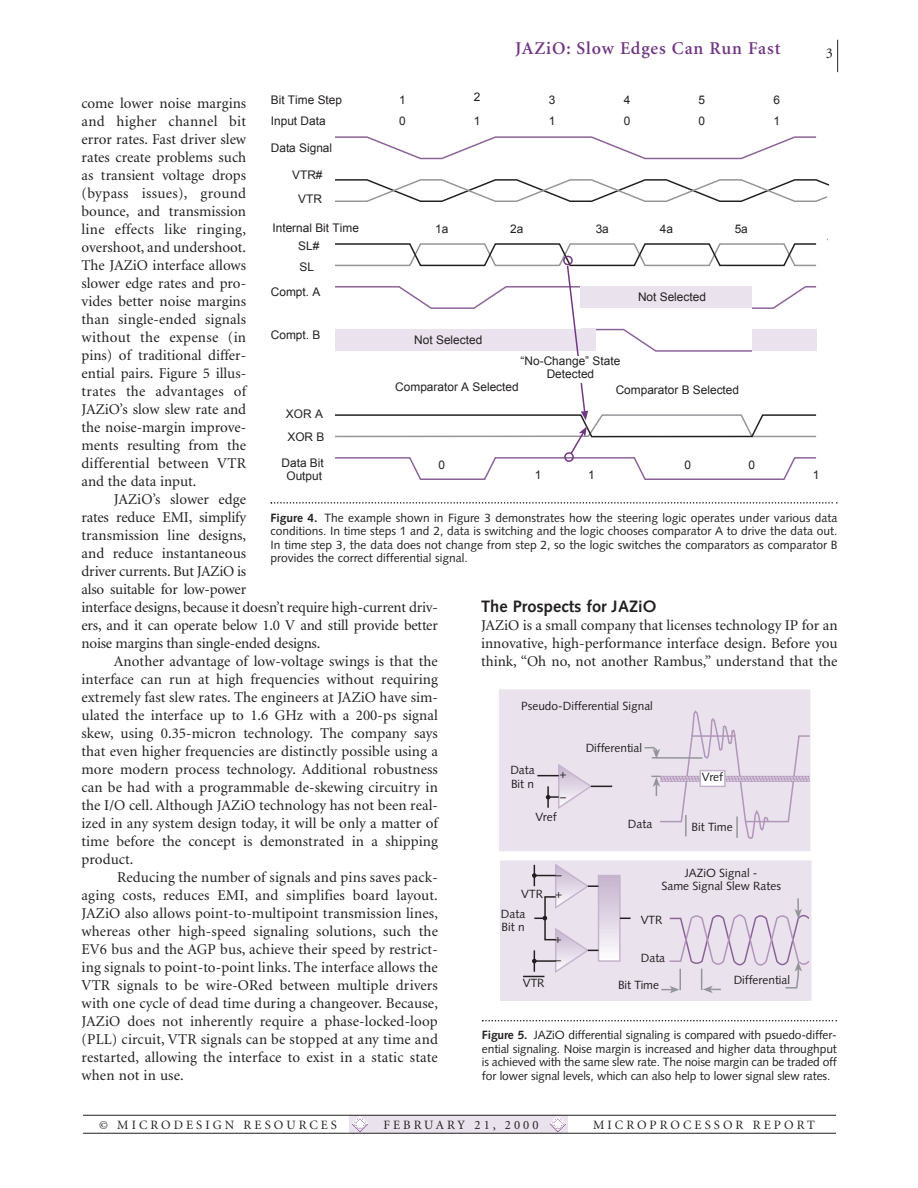
<style>
.page{position:relative;width:918px;height:1188px;background:#fff}
.page>*{position:absolute;margin:0;border:0;box-sizing:border-box;transform-origin:0 0}
.t1{font:600 18px "Minion";letter-spacing:.05em;color:#703783}
.t2{font:700 16.5px "Syntax";color:#231f20}
.t3{font:15px/18px "Minion";color:#231f20;text-align:justify}
.t4{font:12.75px "Minion";letter-spacing:.24em;color:#231f20}
.t5{font:12px/13.5px "Syntax";letter-spacing:-.01em;color:#231f20;text-align:justify}
.t6{font:11.85px/13px "Arial";color:#231f20}
.t7{font:11.85px/13px "Syntax";color:#231f20}
.s1{font-weight:700}
</style>
<div class="page">
<hr style="left:837px;top:40px;width:1px;height:32px;background:#231f20">
<div style="left:349px;top:1116px;width:219px;height:17px;background:#eae3ed"></div>
<svg style="left:550px;top:1117px;width:16px;height:15px"></svg>
<svg style="left:352px;top:1117px;width:16px;height:15px"></svg>
<hr style="left:83px;top:1115px;width:753px;height:1px;background:#231f20">
<hr style="left:83px;top:1133px;width:753px;height:1px;background:#231f20">
<svg style="left:271px;top:502px;width:567px;height:2px"></svg>
<svg style="left:335px;top:136px;width:482px;height:24px"></svg>
<svg style="left:335px;top:179px;width:495px;height:301px"></svg>
<div style="left:526px;top:356px;width:97px;height:26px;background:#fff"></div>
<svg style="left:482px;top:1020px;width:355px;height:1px"></svg>
<div style="left:499px;top:689px;width:311px;height:162px;background:#eae3ed"></div>
<div style="left:500px;top:860px;width:312px;height:141px;background:#eae3ed;border:1px solid #eae3ed"></div>
<svg style="left:644px;top:709px;width:167px;height:131px"></svg>
<svg style="left:523px;top:863px;width:108px;height:114px"></svg>
<svg style="left:661px;top:898px;width:150px;height:95px"></svg>
<svg style="left:537px;top:764px;width:75px;height:45px"></svg>
<p class="t1" style="left:515px;top:41px;width:267px">JAZiO: Slow Edges Can Run Fast</p>
<p class="t3" style="left:826px;top:46px;width:9px">3</p>
<p class="t6" style="left:474px;top:91px;width:8px">2</p>
<p class="t6" style="left:549px;top:93px;width:8px">3</p>
<p class="t6" style="left:699px;top:93px;width:8px">5</p>
<p class="t6" style="left:271px;top:89px;width:73px;line-height:21.5px">Bit Time Step<br>Input Data</p>
<p class="t6" style="left:271px;top:141px;width:63px">Data Signal</p>
<p class="t6" style="left:292px;top:162px;width:32px;line-height:24.3px;text-align:center">VTR#<br>VTR</p>
<p class="t6" style="left:298px;top:235px;width:23px;line-height:21.1px">SL#<br>SL</p>
<p class="t6" style="left:271px;top:286px;width:51px">Compt. A</p>
<p class="t6" style="left:271px;top:328px;width:51px">Compt. B</p>
<p class="t6" style="left:399px;top:93px;width:8px">1</p>
<p class="t6" style="left:773px;top:93px;width:8px">6</p>
<p class="t6" style="left:624px;top:93px;width:8px">4</p>
<p class="t3" style="left:82px;top:95px;width:166px">come lower noise margins and higher channel bit error rates. Fast driver slew rates create problems such as transient voltage drops (bypass issues), ground bounce, and transmission line effects like ringing, overshoot, and undershoot.<br>The JAZiO interface allows slower edge rates and pro&shy;vides better noise margins than single-ended signals without the expense (in pins) of traditional differ&shy;ential pairs. Figure 5 illus&shy;trates the advantages of JAZiO’s slow slew rate and the noise-margin improve&shy;ments resulting from the differential between VTR and the data input.</p>
<p class="t3" style="left:82px;top:491px;width:358px;text-align:left;text-indent:32px">JAZiO’s slower edge<br>rates reduce EMI, simplify<br>transmission line designs,<br>and reduce instantaneous<br>driver currents. But JAZiO is<br>also suitable for low-power<br>interface designs, because it doesn’t require high-current driv&shy;ers, and it can operate below 1.0 V and still provide better noise margins than single-ended designs.</p>
<p class="t3" style="left:82px;top:653px;width:358px;text-indent:32px">Another advantage of low-voltage swings is that the interface can run at high frequencies without requiring extremely fast slew rates. The engineers at JAZiO have sim&shy;ulated the interface up to 1.6 GHz with a 200-ps signal skew, using 0.35-micron technology. The company says that even higher frequencies are distinctly possible using a more modern process technology. Additional robustness can be had with a programmable de-skewing circuitry in the I/O cell. Although JAZiO technology has not been real&shy;ized in any system design today, it will be only a matter of time before the concept is demonstrated in a shipping product.</p>
<p class="t3" style="left:82px;top:869px;width:358px;text-indent:36px">Reducing the number of signals and pins saves pack&shy;aging costs, reduces EMI, and simplifies board layout.<br>JAZiO also allows point-to-multipoint transmission lines, whereas other high-speed signaling solutions, such the EV6 bus and the AGP bus, achieve their speed by restrict&shy;ing signals to point-to-point links. The interface allows the VTR signals to be wire-ORed between multiple drivers with one cycle of dead time during a changeover. Because, JAZiO does not inherently require a phase-locked-loop (PLL) circuit, VTR signals can be stopped at any time and restarted, allowing the interface to exist in a static state when not in use.</p>
<p class="t6" style="left:399px;top:115px;width:8px">0</p>
<p class="t6" style="left:474px;top:115px;width:8px">1</p>
<p class="t6" style="left:624px;top:115px;width:8px">0</p>
<p class="t6" style="left:549px;top:115px;width:8px">1</p>
<p class="t6" style="left:773px;top:115px;width:8px">1</p>
<p class="t6" style="left:699px;top:115px;width:8px">0</p>
<p class="t6" style="left:272px;top:222px;width:88px">Internal Bit Time</p>
<p class="t6" style="left:435px;top:223px;width:15px">1a</p>
<p class="t6" style="left:510px;top:223px;width:15px">2a</p>
<p class="t6" style="left:596px;top:223px;width:15px">3a</p>
<p class="t6" style="left:660px;top:223px;width:15px">4a</p>
<p class="t6" style="left:735px;top:223px;width:15px">5a</p>
<p class="t6" style="left:638px;top:291px;width:70px">Not Selected</p>
<p class="t6" style="left:414px;top:333px;width:70px">Not Selected</p>
<p class="t6" style="left:521px;top:355px;width:101px;text-align:center">“No-Change” State<br>Detected</p>
<p class="t6" style="left:395px;top:380px;width:125px">Comparator A Selected</p>
<p class="t6" style="left:616px;top:383px;width:125px">Comparator B Selected</p>
<p class="t6" style="left:286px;top:403px;width:40px;line-height:22.8px">XOR A<br>XOR B</p>
<p class="t6" style="left:282px;top:457px;width:44px;text-align:center">Data Bit<br>Output</p>
<p class="t6" style="left:439px;top:458px;width:8px">0</p>
<p class="t6" style="left:685px;top:458px;width:8px">0</p>
<p class="t6" style="left:749px;top:458px;width:8px">0</p>
<p class="t6" style="left:535px;top:469px;width:8px">1</p>
<p class="t6" style="left:588px;top:469px;width:8px">1</p>
<p class="t6" style="left:813px;top:469px;width:8px">1</p>
<p class="t5" style="left:271px;top:512px;width:568px"><span class="s1">Figure 4.</span> The example shown in Figure 3 demonstrates how the steering logic operates under various data conditions. In time steps 1 and 2, data is switching and the logic chooses comparator A to drive the data out.<br>In time step 3, the data does not change from step 2, so the logic switches the comparators as comparator B provides the correct differential signal.</p>
<p class="t2" style="left:481px;top:600px;width:177px">The Prospects for JAZiO</p>
<p class="t3" style="left:481px;top:617px;width:358px">JAZiO is a small company that licenses technology IP for an innovative, high-performance interface design. Before you think, “Oh no, not another Rambus,” understand that the</p>
<p class="t7" style="left:521px;top:701px;width:133px">Pseudo-Differential Signal</p>
<p class="t7" style="left:586px;top:742px;width:58px">Differential</p>
<p class="t7" style="left:510px;top:765px;width:26px">Data<br>Bit n</p>
<p class="t7" style="left:560px;top:763px;width:9px;line-height:23.7px">+ –</p>
<p class="t7" style="left:702px;top:772px;width:23px">Vref</p>
<p class="t7" style="left:535px;top:812px;width:23px">Vref</p>
<p class="t7" style="left:628px;top:818px;width:26px">Data</p>
<p class="t7" style="left:692px;top:822px;width:43px">Bit Time</p>
<p class="t7" style="left:662px;top:868px;width:121px;text-align:center">JAZiO Signal -<br>Same Signal Slew Rates</p>
<p class="t7" style="left:556px;top:870px;width:7px">–</p>
<p class="t7" style="left:521px;top:889px;width:23px">VTR</p>
<p class="t7" style="left:555px;top:889px;width:9px">+</p>
<p class="t7" style="left:555px;top:934px;width:9px">+</p>
<p class="t7" style="left:501px;top:909px;width:26px">Data<br>Bit n</p>
<p class="t7" style="left:641px;top:914px;width:23px">VTR</p>
<p class="t7" style="left:641px;top:952px;width:26px">Data</p>
<p class="t7" style="left:555px;top:954px;width:7px">–</p>
<p class="t7" style="left:734px;top:974px;width:58px">Differential</p>
<p class="t7" style="left:523px;top:977px;width:23px">VTR</p>
<p class="t7" style="left:618px;top:980px;width:43px">Bit Time</p>
<p class="t5" style="left:482px;top:1030px;width:357px"><span class="s1">Figure 5.</span> JAZiO differential signaling is compared with psuedo-differ&shy;ential signaling. Noise margin is increased and higher data throughput is achieved with the same slew rate. The noise margin can be traded off for lower signal levels, which can also help to lower signal slew rates.</p>
<p class="t4" style="left:99px;top:1120px;width:240px">© MICRODESIGN RESOURCES</p>
<p class="t4" style="left:384px;top:1120px;width:156px">FEBRUARY 21, 2000</p>
<p class="t4" style="left:593px;top:1120px;width:223px">MICROPROCESSOR REPORT</p>
</div>
